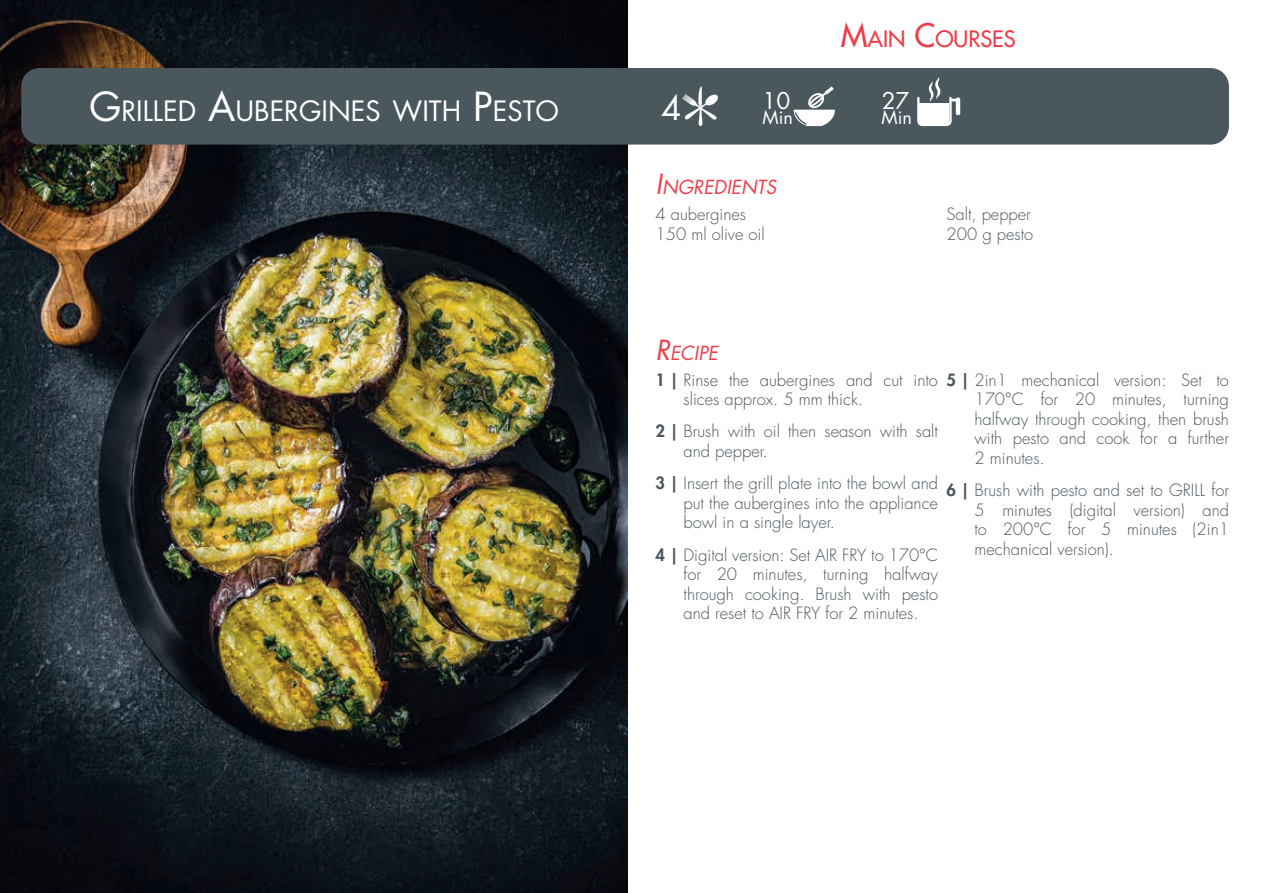
<style>
.page{position:relative;width:1263px;height:893px;background:#fff}
.page>*{position:absolute;margin:0;border:0;box-sizing:border-box;transform-origin:0 0}
.t1{font:33px "Futura Std";color:#fff}
.t2{font:27.3px "Futura Std";color:#fff}
.t3{font:22.5px "Futura Std";color:#fff}
.t4{font:500 22.05px "Futura Std";color:#ee3d49}
.t5{font:italic 18.9px "Futura Std";color:#ee3d49}
.t6{font:18px "Futura Std";color:#fff}
.t7{font:300 16.5px/19.5px "Futura Std";color:#4a565e}
.s1{font-size:39px}
.s2{font-size:31.5px}
.s3{font-size:27px}
.s4{font-weight:800}
</style>
<div class="page">
<img style="left:0;top:0;width:627px;height:893px">
<div style="left:21px;top:68px;width:1208px;height:77px;background:#4a585e;border-radius:18px"></div>
<svg style="left:794px;top:86px;width:41px;height:40px"></svg>
<hr style="left:956px;top:98px;width:4px;height:17px;background:#fff;border-radius:2px">
<svg style="left:917px;top:77px;width:39px;height:49px"></svg>
<svg style="left:682px;top:87px;width:36px;height:39px"></svg>
<h2 class="t2" style="left:89px;top:93px;width:471px"><span class="s1">G</span>RILLED <span class="s1">A</span>UBERGINES WITH <span class="s1">P</span>ESTO</h2>
<h3 class="t4" style="left:841px;top:25px;width:175px"><span class="s2">M</span>AIN <span class="s2">C</span>OURSES</h3>
<h1 class="t1" style="left:661px;top:87px;width:22px">4</h1>
<h3 class="t3" style="left:762px;top:86px;width:29px">10</h3>
<p class="t6" style="left:762px;top:106px;width:32px">Min</p>
<h3 class="t3" style="left:882px;top:86px;width:29px">27</h3>
<p class="t6" style="left:881px;top:106px;width:32px">Min</p>
<p class="t5" style="left:656px;top:175px;width:122px"><span class="s3">I</span>NGREDIENTS</p>
<p class="t7" style="left:656px;top:205px;width:111px">4 aubergines<br>150 ml olive oil</p>
<p class="t7" style="left:946px;top:205px;width:88px">Salt, pepper<br>200 g pesto</p>
<p class="t5" style="left:656px;top:341px;width:64px"><span class="s3">R</span>ECIPE</p>
<p class="t7" style="left:683px;top:370px;width:256px;text-indent:-28px"><span class="s4">1 |</span> Rinse the aubergines and cut into slices approx. 5 mm thick.</p>
<p class="t7" style="left:683px;top:422px;width:256px;text-indent:-28px"><span class="s4">2 |</span> Brush with oil then season with salt and pepper.</p>
<p class="t7" style="left:683px;top:474px;width:256px;text-align:justify;text-indent:-28px"><span class="s4">3 |</span> Insert the grill plate into the bowl and put the aubergines into the appliance bowl in a single layer.</p>
<p class="t7" style="left:683px;top:545px;width:256px;text-align:justify;text-indent:-28px"><span class="s4">4 |</span> Digital version: Set AIR FRY to 170°C for 20 minutes, turning halfway through cooking. Brush with pesto and reset to AIR FRY for 2 minutes.</p>
<p class="t7" style="left:974px;top:370px;width:256px;text-align:justify;text-indent:-28px"><span class="s4">5 |</span> 2in1 mechanical version: Set to 170°C for 20 minutes, turning halfway through cooking, then brush with pesto and cook for a further 2 minutes.</p>
<p class="t7" style="left:974px;top:481px;width:256px;text-align:justify;text-indent:-28px"><span class="s4">6 |</span> Brush with pesto and set to GRILL for 5 minutes (digital version) and to 200°C for 5 minutes (2in1 mechanical version).</p>
</div>
